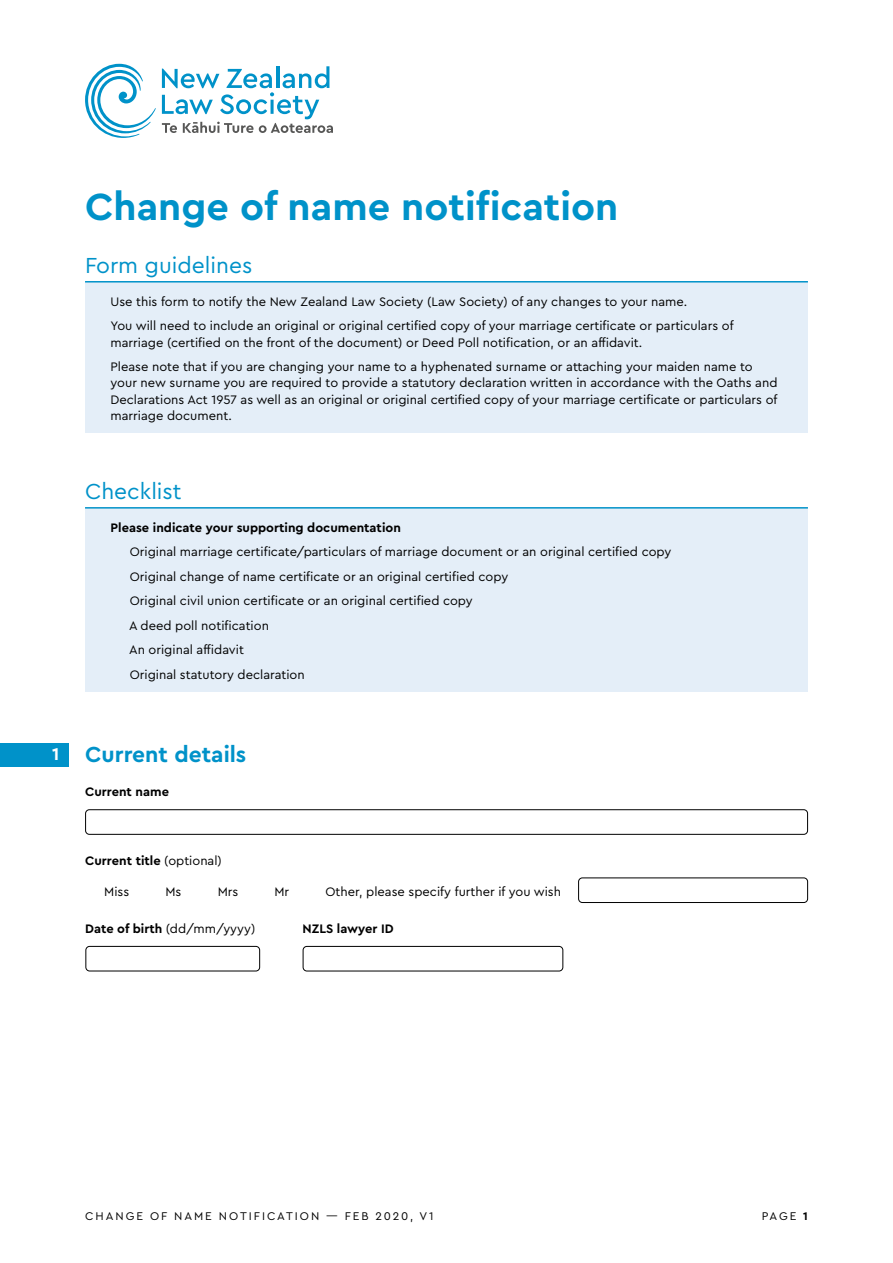
<style>
.page{position:relative;width:893px;height:1263px;background:#fff}
.page>*{position:absolute;margin:0;border:0;box-sizing:border-box;transform-origin:0 0}
.t1{font:700 39.6px "Cera PRO";color:#0092c9}
.t2{font:22.8px "Cera PRO";color:#0092c9}
.t3{font:700 22.8px "Cera PRO";color:#0092c9}
.t4{font:12.9px/24.5px "Cera PRO";color:#000}
.t5{font:700 12.9px "Cera PRO";color:#000}
.t6{font:11.7px "Cera PRO";letter-spacing:.17em;color:#000}
.s1{font-size:18px;color:#fff}
.s2{font-weight:400}
.s3{font-weight:700}
</style>
<div class="page">
<svg style="left:162px;top:66px;width:171px;height:67px"></svg>
<svg style="left:85px;top:64px;width:71px;height:74px"></svg>
<div style="left:85px;top:282px;width:723px;height:151px;background:#e4eef8"></div>
<hr style="left:85px;top:281px;width:723px;height:1px;background:#0092c9">
<div style="left:85px;top:509px;width:723px;height:183px;background:#e4eef8"></div>
<hr style="left:85px;top:507px;width:723px;height:2px;background:#0092c9">
<div style="left:0;top:743px;width:68px;height:23px;background:#0092c9"></div>
<div style="left:85px;top:809px;width:723px;height:26px;border:1px solid #000;border-radius:4px"></div>
<div style="left:85px;top:946px;width:175px;height:25px;border:1px solid #000;border-radius:4px"></div>
<div style="left:303px;top:946px;width:260px;height:25px;border:1px solid #000;border-radius:4px"></div>
<div style="left:578px;top:877px;width:230px;height:26px;border:1px solid #000;border-radius:4px"></div>
<h1 class="t1" style="left:85px;top:180px;width:535px">Change of name notification</h1>
<h2 class="t2" style="left:85px;top:250px;width:169px">Form guidelines</h2>
<p class="t4" style="left:111px;top:289px;width:625px">Use this form to notify the New Zealand Law Society (Law Society) of any changes to your name.<br>You will need to include an original or original certified copy of your marriage certificate or particulars of</p>
<p class="t4" style="left:111px;top:329px;width:644px">marriage (certified on the front of the document) or Deed Poll notification, or an affidavit.<br>Please note that if you are changing your name to a hyphenated surname or attaching your maiden name to</p>
<p class="t4" style="left:111px;top:374px;width:668px;line-height:16.4px;text-align:justify">your new surname you are required to provide a statutory declaration written in accordance with the Oaths and Declarations Act 1957 as well as an original or original certified copy of your marriage certificate or particulars of marriage document.</p>
<h2 class="t2" style="left:85px;top:476px;width:98px">Checklist</h2>
<p class="t5" style="left:111px;top:519px;width:292px">Please indicate your supporting documentation</p>
<p class="t4" style="left:129px;top:539px;width:544px">Original marriage certificate/particulars of marriage document or an original certified copy Original change of name certificate or an original certified copy<br>Original civil union certificate or an original certified copy<br>A deed poll notification<br>An original affidavit<br>Original statutory declaration</p>
<h2 class="t3" style="left:52px;top:739px;width:196px"><span class="s1">1</span> Current details</h2>
<p class="t5" style="left:85px;top:783px;width:85px">Current name</p>
<p class="t5" style="left:85px;top:852px;width:138px">Current title <span class="s2">(optional)</span></p>
<p class="t4" style="left:104px;top:879px;width:27px">Miss</p>
<p class="t4" style="left:165px;top:878px;width:17px">Ms</p>
<p class="t4" style="left:218px;top:879px;width:22px">Mrs</p>
<p class="t4" style="left:275px;top:878px;width:16px">Mr</p>
<p class="t4" style="left:326px;top:879px;width:237px">Other, please specify further if you wish</p>
<p class="t4" style="left:85px;top:916px;width:172px"><span class="s3">Date of birth</span> (dd/mm/yyyy)</p>
<p class="t5" style="left:303px;top:920px;width:93px">NZLS lawyer ID</p>
<p class="t6" style="left:85px;top:1209px;width:350px">CHANGE OF NAME NOTIFICATION — FEB 2020, V1</p>
<p class="t6" style="left:762px;top:1209px;width:48px">PAGE <span class="s3">1</span></p>
</div>
